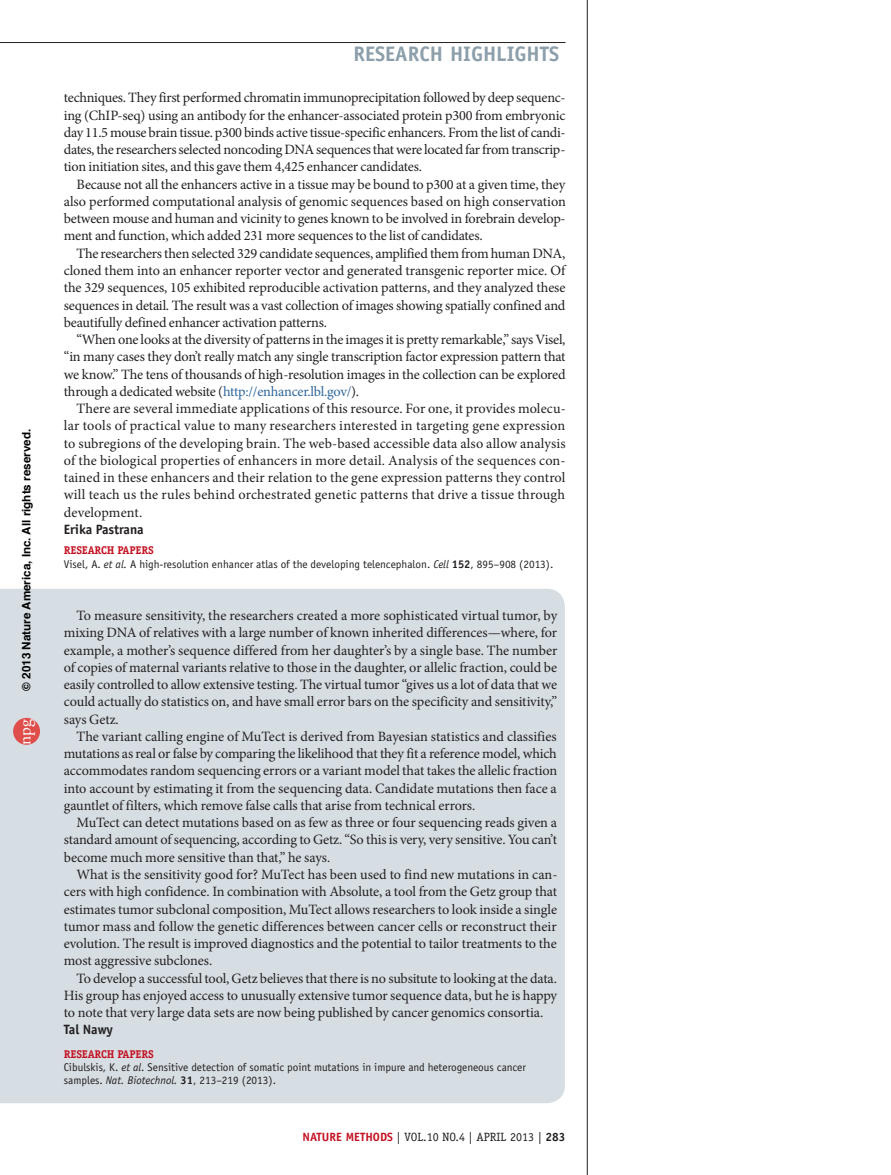
<style>
.page{position:relative;width:891px;height:1175px;background:#fff}
.page>*{position:absolute;margin:0;border:0;box-sizing:border-box;transform-origin:0 0}
.t1{font:700 21px "Officina Sans Std";color:#8c9faa}
.t2{font:17.4px "Adobe Garamond Pro";color:#fff}
.t3{font:14.25px/17.2px "Minion Pro";letter-spacing:-.01em;color:#231f20;text-align:justify}
.t4{font:700 13.5px "Officina Sans Std";letter-spacing:-.03em;color:#231f20}
.t5{font:12px "Officina Serif Std";color:#231f20}
.t6{font:700 11.7px "Helvetica";color:#000}
.t7{font:11.25px/13.2px "Officina Sans Std";color:#231f20}
.t8{font:700 11.25px "Officina Serif Std";letter-spacing:-.015em;color:#c41324}
.s1{color:#2e679b}
.s2{font-style:italic}
.s3{font-weight:700}
.s4{font-family:"Officina Sans Std";font-weight:700;color:#c41324}
.s5{font-family:"Officina Sans Std";font-weight:700}
</style>
<div class="page">
<div style="left:0;top:589px;width:565px;height:514px;background:#d7dee3"></div>
<hr style="left:587px;top:0;width:1px;height:1174px;background:#231f20">
<hr style="left:0;top:42px;width:566px;height:1px;background:#231f20">
<div style="left:13px;top:718px;width:27px;height:26px;background:#df4e4a;border-radius:50%"></div>
<p class="t6" style="left:17px;top:690px;width:263px;rotate:-90deg">© 2013 Nature America, Inc. All rights reserved.</p>
<p class="t2" style="left:14px;top:744px;width:28px;rotate:-90deg">npg</p>
<h1 class="t1" style="left:353px;top:41px;width:207px">RESEARCH HIGHLIGHTS</h1>
<p class="t3" style="left:64px;top:89px;width:503px">techniques. They first performed chromatin immunoprecipitation followed by deep sequenc&shy;ing (ChIP-seq) using an antibody for the enhancer-associated protein p300 from embryonic day 11.5 mouse brain tissue. p300 binds active tissue-specific enhancers. From the list of candi&shy;dates, the researchers selected noncoding DNA sequences that were located far from transcrip&shy;tion initiation sites, and this gave them 4,425 enhancer candidates.</p>
<p class="t3" style="left:64px;top:175px;width:504px;text-indent:13px">Because not all the enhancers active in a tissue may be bound to p300 at a given time, they also performed computational analysis of genomic sequences based on high conservation between mouse and human and vicinity to genes known to be involved in forebrain develop&shy;ment and function, which added 231 more sequences to the list of candidates.</p>
<p class="t3" style="left:64px;top:244px;width:503px;text-indent:13px">The researchers then selected 329 candidate sequences, amplified them from human DNA, cloned them into an enhancer reporter vector and generated transgenic reporter mice. Of the 329 sequences, 105 exhibited reproducible activation patterns, and they analyzed these sequences in detail. The result was a vast collection of images showing spatially confined and beautifully defined enhancer activation patterns.</p>
<p class="t3" style="left:64px;top:331px;width:503px;text-indent:13px">“When one looks at the diversity of patterns in the images it is pretty remarkable,” says Visel, “in many cases they don’t really match any single transcription factor expression pattern that we know.” The tens of thousands of high-resolution images in the collection can be explored through a dedicated website (<span class="s1">http://enhancer.lbl.gov/</span>).</p>
<p class="t3" style="left:64px;top:400px;width:504px;text-indent:13px">There are several immediate applications of this resource. For one, it provides molecu&shy;lar tools of practical value to many researchers interested in targeting gene expression to subregions of the developing brain. The web-based accessible data also allow analysis of the biological properties of enhancers in more detail. Analysis of the sequences con&shy;tained in these enhancers and their relation to the gene expression patterns they control will teach us the rules behind orchestrated genetic patterns that drive a tissue through development.</p>
<p class="t4" style="left:64px;top:521px;width:81px">ERIKA PASTRANA</p>
<p class="t8" style="left:64px;top:543px;width:92px">RESEARCH PAPERS</p>
<p class="t7" style="left:64px;top:557px;width:491px">Visel, A. <span class="s2">et al.</span> A high-resolution enhancer atlas of the developing telencephalon. <span class="s2">Cell</span> <span class="s3">152</span>, 895–908 (2013).</p>
<p class="t3" style="left:64px;top:607px;width:495px;text-indent:13px">To measure sensitivity, the researchers created a more sophisticated virtual tumor, by mixing DNA of relatives with a large number of known inherited differences—where, for example, a mother’s sequence differed from her daughter’s by a single base. The number of copies of maternal variants relative to those in the daughter, or allelic fraction, could be easily controlled to allow extensive testing. The virtual tumor “gives us a lot of data that we could actually do statistics on, and have small error bars on the specificity and sensitivity,” says Getz.</p>
<p class="t3" style="left:64px;top:727px;width:495px;text-indent:13px">The variant calling engine of MuTect is derived from Bayesian statistics and classifies mutations as real or false by comparing the likelihood that they fit a reference model, which accommodates random sequencing errors or a variant model that takes the allelic fraction into account by estimating it from the sequencing data. Candidate mutations then face a gauntlet of filters, which remove false calls that arise from technical errors.</p>
<p class="t3" style="left:64px;top:814px;width:495px;text-indent:13px">MuTect can detect mutations based on as few as three or four sequencing reads given a standard amount of sequencing, according to Getz. “So this is very, very sensitive. You can’t become much more sensitive than that,” he says.</p>
<p class="t3" style="left:64px;top:866px;width:495px;text-indent:13px">What is the sensitivity good for? MuTect has been used to find new mutations in can&shy;cers with high confidence. In combination with Absolute, a tool from the Getz group that estimates tumor subclonal composition, MuTect allows researchers to look inside a single tumor mass and follow the genetic differences between cancer cells or reconstruct their evolution. The result is improved diagnostics and the potential to tailor treatments to the most aggressive subclones.</p>
<p class="t3" style="left:64px;top:969px;width:495px;text-indent:13px">To develop a successful tool, Getz believes that there is no subsitute to looking at the data.<br>His group has enjoyed access to unusually extensive tumor sequence data, but he is happy to note that very large data sets are now being published by cancer genomics consortia.</p>
<p class="t4" style="left:64px;top:1021px;width:51px">TAL N AWY</p>
<p class="t8" style="left:64px;top:1047px;width:92px">RESEARCH PAPERS</p>
<p class="t7" style="left:64px;top:1060px;width:464px">Cibulskis, K. <span class="s2">et al</span>. Sensitive detection of somatic point mutations in impure and heterogeneous cancer samples. <span class="s2">Nat. Biotechnol.</span> <span class="s3">31</span>, 213–219 (2013).</p>
<p class="t5" style="left:303px;top:1130px;width:265px"><span class="s4">NATURE METHODS</span> | VOL.10 NO.4 | APRIL 2013 | <span class="s5">283</span></p>
</div>
